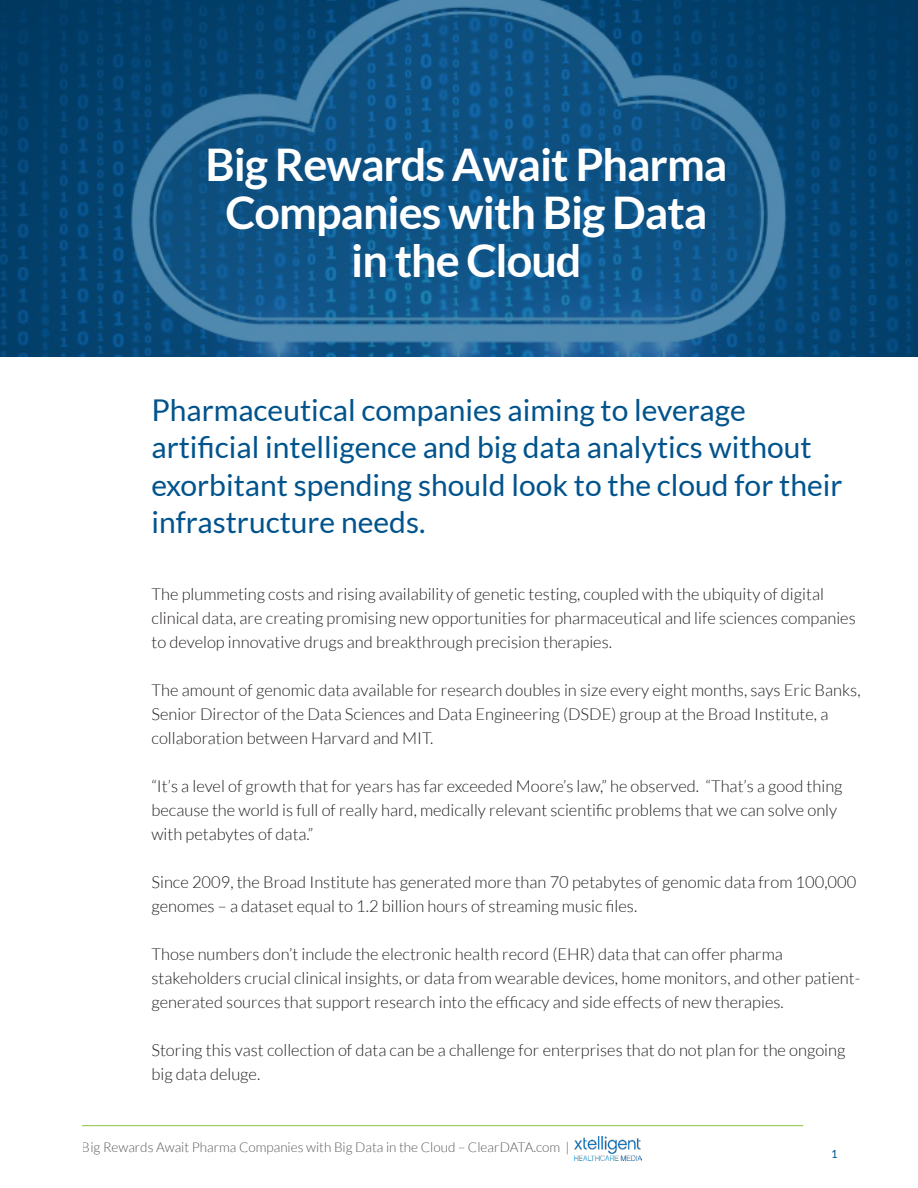
<style>
.page{position:relative;width:918px;height:1188px;background:#fff}
.page>*{position:absolute;margin:0;border:0;box-sizing:border-box;transform-origin:0 0}
.CDheader_-_2ndcolor{font:700 45px/48px "Lato";letter-spacing:-.02em;color:#fff;text-align:center}
.CDheader_-_2ndcolor-2{font:30px/37.5px "Lato";color:#00538c}
.body_copy{font:300 16.5px/24px "Lato";color:#231f20}
.t1{font:300 13.5px "Lato";color:#231f20}
.t2{font:11.25px "Lato";color:#00538c}
</style>
<div class="page">
<hr style="left:82px;top:1125px;width:721px;height:1px;background:#8bc540">
<img style="left:574px;top:1137px;width:67px;height:24px">
<svg style="left:0;top:0;width:918px;height:356px;background:#105180"></svg>
<p class="CDheader_-_2ndcolor" style="left:205px;top:140px;width:524px">Big Rewards Await Pharma<br>Companies with Big Data in the Cloud</p>
<p class="CDheader_-_2ndcolor-2" style="left:152px;top:391px;width:693px">Pharmaceutical companies aiming to leverage artificial intelligence and big data analytics without exorbitant spending should look to the cloud for their infrastructure needs.</p>
<p class="body_copy" style="left:152px;top:582px;width:706px">The plummeting costs and rising availability of genetic testing, coupled with the ubiquity of digital clinical data, are creating promising new opportunities for pharmaceutical and life sciences companies to develop innovative drugs and breakthrough precision therapies.</p>
<p class="body_copy" style="left:152px;top:678px;width:711px">The amount of genomic data available for research doubles in size every eight months, says Eric Banks,<br>Senior Director of the Data Sciences and Data Engineering (DSDE) group at the Broad Institute, a collaboration between Harvard and MIT.</p>
<p class="body_copy" style="left:152px;top:774px;width:693px">“It’s a level of growth that for years has far exceeded Moore’s law,” he observed. “That’s a good thing because the world is full of really hard, medically relevant scientific problems that we can solve only with petabytes of data.”</p>
<p class="body_copy" style="left:152px;top:870px;width:706px">Since 2009, the Broad Institute has generated more than 70 petabytes of genomic data from 100,000 genomes – a dataset equal to 1.2 billion hours of streaming music files.</p>
<p class="body_copy" style="left:152px;top:942px;width:710px">Those numbers don’t include the electronic health record (EHR) data that can offer pharma stakeholders crucial clinical insights, or data from wearable devices, home monitors, and other patient&shy;generated sources that support research into the efficacy and side effects of new therapies.</p>
<p class="body_copy" style="left:152px;top:1038px;width:695px">Storing this vast collection of data can be a challenge for enterprises that do not plan for the ongoing big data deluge.</p>
<p class="t1" style="left:82px;top:1140px;width:489px">Big Rewards Await Pharma Companies with Big Data in the Cloud – ClearDATA.com |</p>
<p class="t2" style="left:831px;top:1148px;width:8px">1</p>
</div>
